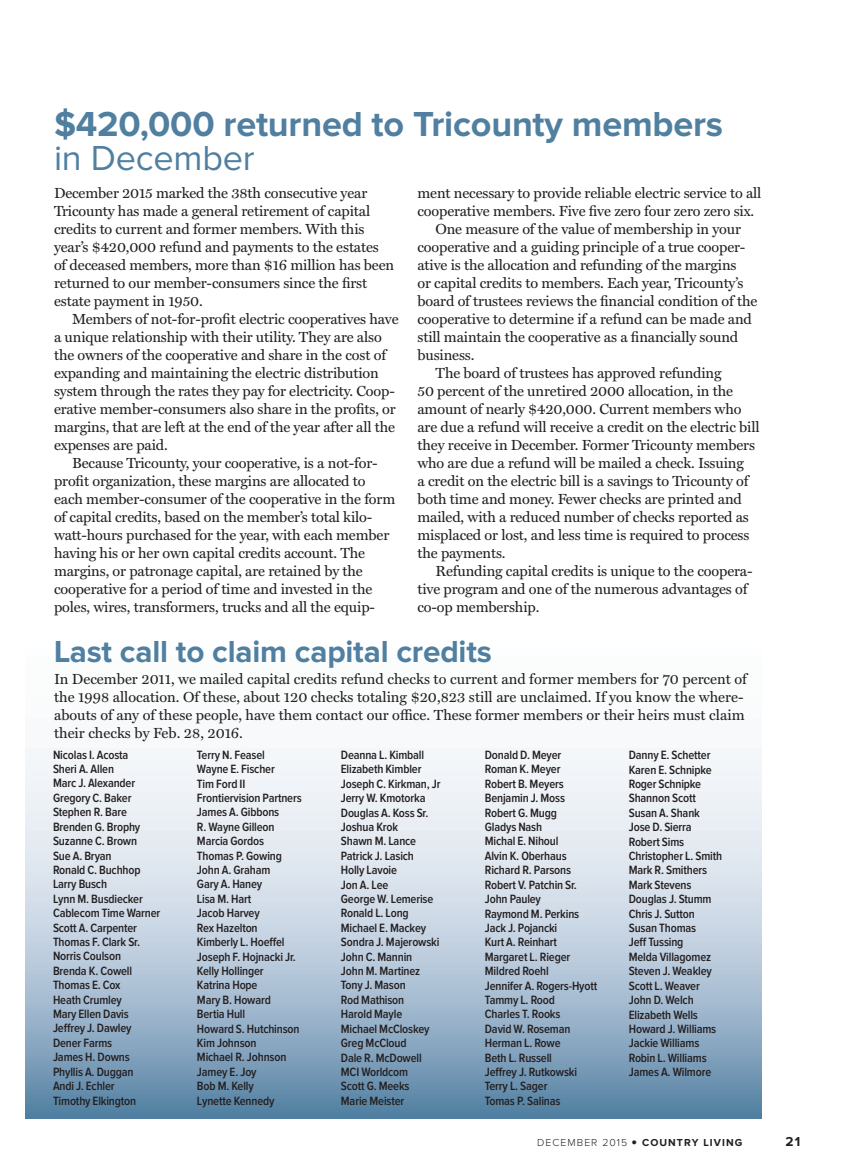
<style>
.page{position:relative;width:851px;height:1175px;background:#fff}
.page>*{position:absolute;margin:0;border:0;box-sizing:border-box;transform-origin:0 0}
.t1{font:700 36px "Proxima Nova";letter-spacing:-.005em;color:#507fa0}
.t2{font:36px "Proxima Nova";letter-spacing:-.005em;color:#507fa0}
.t3{font:700 31.5px "Proxima Nova";letter-spacing:-.005em;color:#507fa0}
.t4{font:14.7px/18px "Miller Text";letter-spacing:-.01em;color:#231f20}
.t5{font:700 13.5px "Proxima Nova";color:#231f20}
.t6{font:600 12.45px/14.4px "Proxima Nova Cond";letter-spacing:-.015em;color:#231f20}
.t7{font:700 10.5px "Proxima Nova";letter-spacing:.1em;color:#231f20}
.s1{font-weight:300}
.s2{font-weight:300;font-size:19.5px}
</style>
<div class="page">
<svg style="left:26px;top:748px;width:735px;height:370px;background:#bacbdb"></svg>
<h1 class="t1" style="left:54px;top:108px;width:670px">$420,000 returned to Tricounty members</h1>
<h1 class="t2" style="left:54px;top:141px;width:202px">in December</h1>
<p class="t4" style="left:54px;top:184px;width:342px">December 2015 marked the 38th consecutive year Tricounty has made a general retirement of capital credits to current and former members. With this year’s $420,000 refund and payments to the estates of deceased members, more than $16 million has been returned to our member-consumers since the first estate payment in 1950.</p>
<p class="t4" style="left:54px;top:310px;width:346px;text-indent:18px">Members of not-for-profit electric cooperatives have a unique relationship with their utility. They are also the owners of the cooperative and share in the cost of expanding and maintaining the electric distribution system through the rates they pay for electricity. Coop&shy;erative member-consumers also share in the profits, or margins, that are left at the end of the year after all the expenses are paid.</p>
<p class="t4" style="left:54px;top:454px;width:343px;text-indent:18px">Because Tricounty, your cooperative, is a not-for&shy;profit organization, these margins are allocated to each member-consumer of the cooperative in the form of capital credits, based on the member’s total kilo&shy;watt-hours purchased for the year, with each member having his or her own capital credits account. The margins, or patronage capital, are retained by the cooperative for a period of time and invested in the poles, wires, transformers, trucks and all the equip-</p>
<p class="t4" style="left:417px;top:184px;width:345px">ment necessary to provide reliable electric service to all</p>
<p class="t4" style="left:417px;top:202px;width:338px">cooperative members. Five five zero four zero zero six.</p>
<p class="t4" style="left:435px;top:220px;width:307px">One measure of the value of membership in your</p>
<p class="t4" style="left:417px;top:238px;width:329px">cooperative and a guiding principle of a true cooper-</p>
<p class="t4" style="left:417px;top:256px;width:321px">ative is the allocation and refunding of the margins</p>
<p class="t4" style="left:417px;top:274px;width:327px">or capital credits to members. Each year, Tricounty’s</p>
<p class="t4" style="left:417px;top:292px;width:341px">board of trustees reviews the financial condition of the</p>
<p class="t4" style="left:417px;top:310px;width:336px">cooperative to determine if a refund can be made and</p>
<p class="t4" style="left:417px;top:328px;width:322px">still maintain the cooperative as a financially sound</p>
<p class="t4" style="left:417px;top:346px;width:59px">business.</p>
<p class="t4" style="left:435px;top:364px;width:288px">The board of trustees has approved refunding</p>
<p class="t4" style="left:417px;top:382px;width:317px">50 percent of the unretired 2000 allocation, in the</p>
<p class="t4" style="left:417px;top:400px;width:325px">amount of nearly $420,000. Current members who</p>
<p class="t4" style="left:417px;top:418px;width:343px">are due a refund will receive a credit on the electric bill</p>
<p class="t4" style="left:417px;top:436px;width:339px">they receive in December. Former Tricounty members</p>
<p class="t4" style="left:417px;top:454px;width:328px">who are due a refund will be mailed a check. Issuing</p>
<p class="t4" style="left:417px;top:472px;width:332px">a credit on the electric bill is a savings to Tricounty of</p>
<p class="t4" style="left:417px;top:490px;width:326px">both time and money. Fewer checks are printed and</p>
<p class="t4" style="left:417px;top:508px;width:333px">mailed, with a reduced number of checks reported as</p>
<p class="t4" style="left:417px;top:526px;width:333px">misplaced or lost, and less time is required to process</p>
<p class="t4" style="left:417px;top:544px;width:90px">the payments.</p>
<p class="t4" style="left:435px;top:562px;width:318px">Refunding capital credits is unique to the coopera-</p>
<p class="t4" style="left:417px;top:580px;width:331px">tive program and one of the numerous advantages of</p>
<p class="t4" style="left:417px;top:598px;width:123px">co-op membership.</p>
<h2 class="t3" style="left:54px;top:637px;width:439px">Last call to claim capital credits</h2>
<p class="t4" style="left:54px;top:670px;width:694px">In December 2011, we mailed capital credits refund checks to current and former members for 70 percent of the 1998 allocation. Of these, about 120 checks totaling $20,823 still are unclaimed. If you know the where&shy;abouts of any of these people, have them contact our office. These former members or their heirs must claim their checks by Feb. 28, 2016.</p>
<p class="t6" style="left:53px;top:748px;width:109px">Nicolas I. Acosta<br>Sheri A. Allen<br>Marc J. Alexander<br>Gregory C. Baker<br>Stephen R. Bare<br>Brenden G. Brophy<br>Suzanne C. Brown<br>Sue A. Bryan<br>Ronald C. Buchhop<br>Larry Busch<br>Lynn M. Busdiecker<br>Cablecom Time Warner<br>Scott A. Carpenter<br>Thomas F. Clark Sr.<br>Norris Coulson<br>Brenda K. Cowell<br>Thomas E. Cox<br>Heath Crumley<br>Mary Ellen Davis<br>Jeffrey J. Dawley<br>Dener Farms<br>James H. Downs<br>Phyllis A. Duggan<br>Andi J. Echler<br>Timothy Elkington</p>
<p class="t6" style="left:197px;top:748px;width:106px">Terry N. Feasel<br>Wayne E. Fischer<br>Tim Ford II<br>Frontiervision Partners<br>James A. Gibbons<br>R. Wayne Gilleon<br>Marcia Gordos<br>Thomas P. Gowing<br>John A. Graham<br>Gary A. Haney<br>Lisa M. Hart<br>Jacob Harvey<br>Rex Hazelton<br>Kimberly L. Hoeffel<br>Joseph F. Hojnacki Jr.<br>Kelly Hollinger<br>Katrina Hope<br>Mary B. Howard<br>Bertia Hull<br>Howard S. Hutchinson<br>Kim Johnson<br>Michael R. Johnson<br>Jamey E. Joy<br>Bob M. Kelly<br>Lynette Kennedy</p>
<p class="t6" style="left:341px;top:748px;width:101px">Deanna L. Kimball<br>Elizabeth Kimbler<br>Joseph C. Kirkman, Jr<br>Jerry W. Kmotorka<br>Douglas A. Koss Sr.<br>Joshua Krok<br>Shawn M. Lance<br>Patrick J. Lasich<br>Holly Lavoie<br>Jon A. Lee<br>George W. Lemerise<br>Ronald L. Long<br>Michael E. Mackey<br>Sondra J. Majerowski<br>John C. Mannin<br>John M. Martinez<br>Tony J. Mason<br>Rod Mathison<br>Harold Mayle<br>Michael McCloskey<br>Greg McCloud<br>Dale R. McDowell<br>MCI Worldcom<br>Scott G. Meeks<br>Marie Meister</p>
<p class="t6" style="left:485px;top:748px;width:114px">Donald D. Meyer<br>Roman K. Meyer<br>Robert B. Meyers<br>Benjamin J. Moss<br>Robert G. Mugg<br>Gladys Nash<br>Michal E. Nihoul<br>Alvin K. Oberhaus<br>Richard R. Parsons<br>Robert V. Patchin Sr.<br>John Pauley<br>Raymond M. Perkins<br>Jack J. Pojancki<br>Kurt A. Reinhart<br>Margaret L. Rieger<br>Mildred Roehl<br>Jennifer A. Rogers-Hyott<br>Tammy L. Rood<br>Charles T. Rooks<br>David W. Roseman<br>Herman L. Rowe<br>Beth L. Russell<br>Jeffrey J. Rutkowski<br>Terry L. Sager<br>Tomas P. Salinas</p>
<p class="t6" style="left:628px;top:748px;width:95px">Danny E. Schetter<br>Karen E. Schnipke<br>Roger Schnipke<br>Shannon Scott<br>Susan A. Shank<br>Jose D. Sierra<br>Robert Sims<br>Christopher L. Smith<br>Mark R. Smithers<br>Mark Stevens<br>Douglas J. Stumm<br>Chris J. Sutton<br>Susan Thomas<br>Jeff Tussing<br>Melda Villagomez<br>Steven J. Weakley<br>Scott L. Weaver<br>John D. Welch<br>Elizabeth Wells<br>Howard J. Williams<br>Jackie Williams<br>Robin L. Williams<br>James A. Wilmore</p>
<p class="t7" style="left:537px;top:1137px;width:207px"><span class="s1">DECEMBER 2015</span> <span class="s2">•</span> COUNTRY LIVING</p>
<p class="t5" style="left:785px;top:1135px;width:16px">21</p>
</div>
